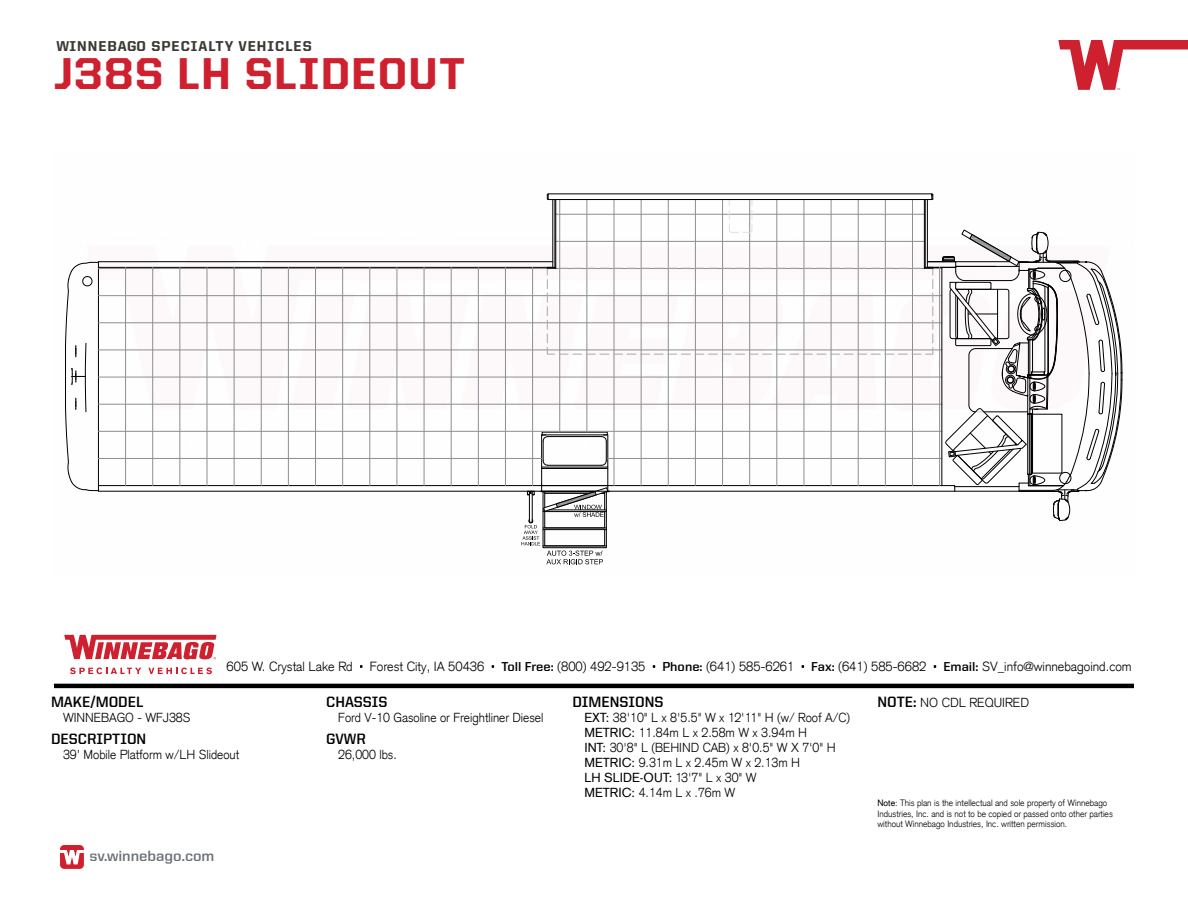
<style>
.page{position:relative;width:1188px;height:918px;background:#fff}
.page>*{position:absolute;margin:0;border:0;box-sizing:border-box;transform-origin:0 0}
.t1{font:800 44.7px "United Sans Reg";letter-spacing:.03em;color:#ce202f}
.t2{font:700 15px "United Sans Reg";color:#000}
.t3{font:700 15px "United Sans Reg";color:#6a7076}
.t4{font:800 14.4px "United Sans Reg";letter-spacing:.07em;color:#3d3a35}
.t5{font:300 12.9px "Akzidenz Grotesk CE";color:#000}
.t6{font:300 12.75px/15px "Akzidenz Grotesk CE";color:#000}
.t7{font:300 9px/10.5px "Akzidenz Grotesk CE";color:#000}
.s1{font-family:"United Sans Reg";font-weight:700}
.s2{font-weight:400}
.s3{font-family:"United Sans Reg";font-weight:700;font-size:15px}
</style>
<div class="page">
<svg style="left:1058px;top:40px;width:130px;height:50px"></svg>
<hr style="left:548px;top:193px;width:384px;height:1px;background:#000">
<svg style="left:65px;top:194px;width:1058px;height:370px"></svg>
<hr style="left:939px;top:267px;width:1px;height:219px;background:#8c8e90">
<div style="left:60px;top:845px;width:24px;height:24px;background:#d0202e;border-radius:4px"></div>
<svg style="left:60px;top:850px;width:24px;height:14px"></svg>
<svg style="left:64px;top:635px;width:153px;height:24px"></svg>
<svg style="left:70px;top:668px;width:71px;height:6px"></svg>
<svg style="left:148px;top:668px;width:64px;height:6px"></svg>
<hr style="left:54px;top:684px;width:1080px;height:4px;background:#000">
<p class="t4" style="left:56px;top:39px;width:257px">WINNEBAGO SPECIALTY VEHICLES</p>
<h1 class="t1" style="left:54px;top:49px;width:412px">J38S LH SLIDEOUT</h1>
<p class="t5" style="left:227px;top:658px;width:128px">605 W. Crystal Lake Rd</p>
<p class="t5" style="left:370px;top:658px;width:116px">Forest City, IA 50436</p>
<p class="t5" style="left:501px;top:658px;width:146px"><span class="s1">Toll Free:</span> (800) 492-9135</p>
<p class="t5" style="left:662px;top:658px;width:133px"><span class="s1">Phone:</span> (641) 585-6261</p>
<p class="t5" style="left:811px;top:658px;width:117px"><span class="s1">Fax:</span> (641) 585-6682</p>
<p class="t5" style="left:943px;top:658px;width:190px"><span class="s1">Email:</span> SV_info@winnebagoind.com</p>
<p class="t2" style="left:51px;top:694px;width:94px">MAKE/MODEL</p>
<p class="t6" style="left:63px;top:710px;width:129px">WINNEBAGO - WFJ38S</p>
<p class="t2" style="left:51px;top:731px;width:97px">DESCRIPTION</p>
<p class="t6" style="left:63px;top:747px;width:178px">39’ Mobile Platform w/LH Slideout</p>
<p class="t3" style="left:89px;top:848px;width:127px">sv.winnebago.com</p>
<p class="t2" style="left:326px;top:694px;width:63px">CHASSIS</p>
<p class="t6" style="left:338px;top:710px;width:207px">Ford V-10 Gasoline or Freightliner Diesel</p>
<p class="t2" style="left:326px;top:731px;width:41px">GVWR</p>
<p class="t6" style="left:338px;top:747px;width:60px">26,000 lbs.</p>
<p class="t2" style="left:572px;top:694px;width:93px">DIMENSIONS</p>
<p class="t6" style="left:584px;top:710px;width:267px"><span class="s2">EXT:</span> 38'10" L x 8'5.5" W x 12'11" H (w/ Roof A/C)<br><span class="s2">METRIC:</span> 11.84m L x 2.58m W x 3.94m H<br><span class="s2">INT:</span> 30'8" L (BEHIND CAB) x 8'0.5" W X 7'0" H <span class="s2">METRIC:</span> 9.31m L x 2.45m W x 2.13m H<br><span class="s2">LH SLIDE-OUT:</span> 13'7" L x 30" W<br><span class="s2">METRIC:</span> 4.14m L x .76m W</p>
<p class="t6" style="left:878px;top:695px;width:153px"><span class="s3">NOTE:</span> NO CDL REQUIRED</p>
<p class="t7" style="left:878px;top:798px;width:237px"><span class="s2">Note</span>: This plan is the intellectual and sole property of Winnebago<br>Industries, Inc. and is not to be copied or passed onto other parties without Winnebago Industries, Inc. written permission.</p>
</div>
